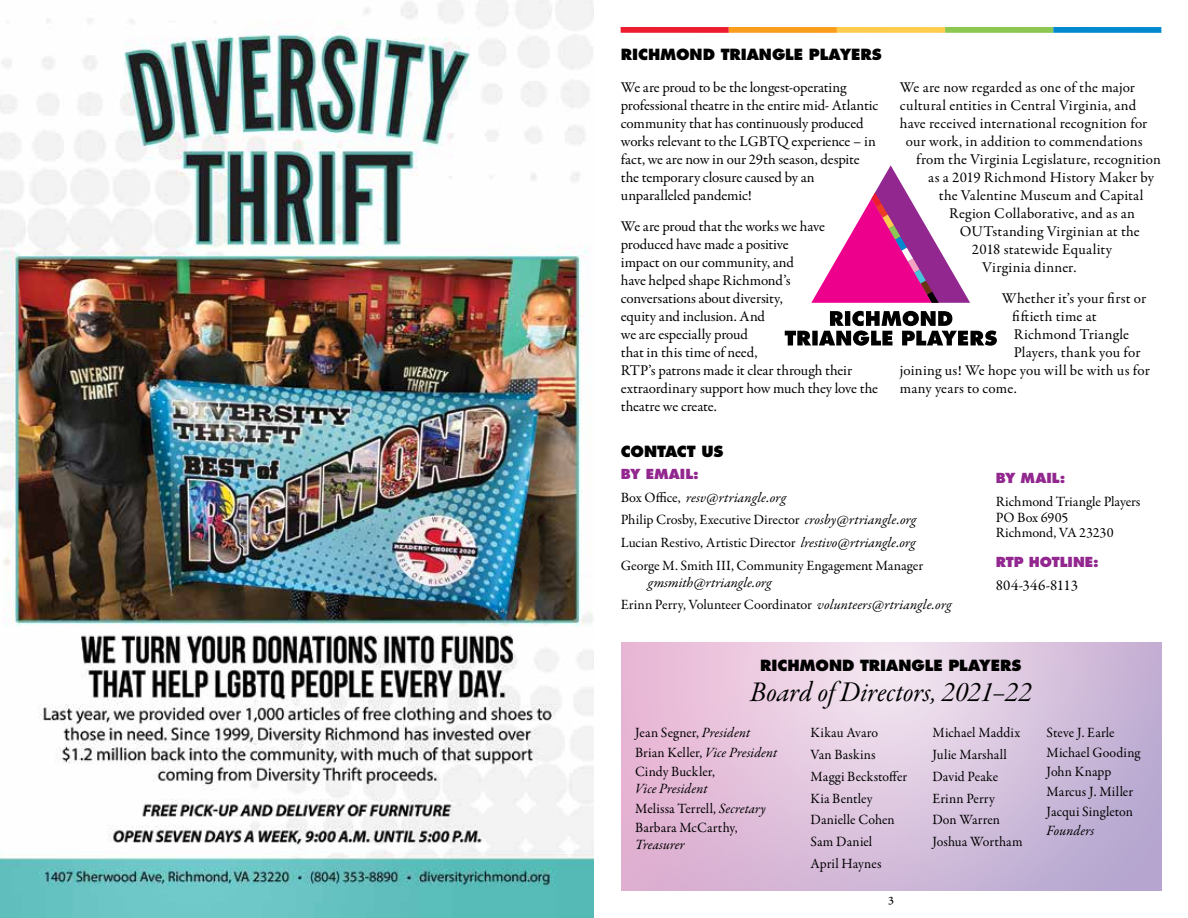
<style>
.page{position:relative;width:1188px;height:918px;background:#fff}
.page>*{position:absolute;margin:0;border:0;box-sizing:border-box;transform-origin:0 0}
.t1{font:28.5px "Garamond Premr Pro It Subh";letter-spacing:.005em;color:#000}
.t2{font:15px/18px "Garamond Premr Pro";color:#000}
.t3{font:800 15px "Futura Std";letter-spacing:-.005em;color:#000}
.t4{font:15px "Garamond Premr Pro";letter-spacing:.02em;color:#000}
.t5{font:15px "Garamond Premr Pro";letter-spacing:.025em;color:#000}
.t6{font:14.25px/21.9px "Garamond Premr Pro";letter-spacing:.005em;color:#000}
.t7{font:italic 14.25px/22.5px "Garamond Premr Pro";color:#000}
.t8{font:800 13.5px "Futura Std";letter-spacing:-.005em;color:#92278f}
.t9{font:12px "Garamond Premr Pro Capt";color:#000}
.s1{font-style:italic}
.s2{font-style:normal}
</style>
<div class="page">
<div style="left:729px;top:27px;width:108px;height:6px;background:#f99d1c"></div>
<div style="left:621px;top:27px;width:108px;height:6px;background:#ed1c2f"></div>
<div style="left:837px;top:27px;width:108px;height:6px;background:#ffcc4e"></div>
<div style="left:945px;top:27px;width:108px;height:6px;background:#8bc751"></div>
<div style="left:1053px;top:27px;width:108px;height:6px;background:#0089cf"></div>
<svg style="left:622px;top:643px;width:540px;height:248px;background:#dac0dc"></svg>
<svg style="left:785px;top:311px;width:212px;height:35px"></svg>
<svg style="left:811px;top:165px;width:159px;height:138px"></svg>
<img style="left:0;top:0;width:594px;height:918px">
<p class="t3" style="left:621px;top:45px;width:263px">RICHMOND TRIANGLE PLAYERS</p>
<p class="t2" style="left:621px;top:79px;width:259px">We are proud to be the longest-operating professional theatre in the entire mid- Atlantic community that has continuously produced works relevant to the LGBTQ experience – in fact, we are now in our 29th season, despite the temporary closure caused by an unparalleled pandemic!</p>
<p class="t2" style="left:621px;top:218px;width:259px">We are proud that the works we have produced have made a positive<br>impact on our community, and<br>have helped shape Richmond’s<br>conversations about diversity,<br>equity and inclusion. And<br>we are especially proud<br>that in this time of need,<br>RTP’s patrons made it clear through their extraordinary support how much they love the theatre we create.</p>
<p class="t2" style="left:900px;top:79px;width:237px">We are now regarded as one of the major</p>
<p class="t2" style="left:900px;top:97px;width:238px">cultural entities in Central Virginia, and</p>
<p class="t2" style="left:900px;top:115px;width:249px">have received international recognition for</p>
<p class="t2" style="left:906px;top:133px;width:238px">our work, in addition to commendations</p>
<p class="t2" style="left:916px;top:151px;width:246px">from the Virginia Legislature, recognition</p>
<p class="t2" style="left:928px;top:169px;width:227px">as a 2019 Richmond History Maker by</p>
<p class="t2" style="left:939px;top:187px;width:206px">the Valentine Museum and Capital</p>
<p class="t2" style="left:949px;top:205px;width:187px">Region Collaborative, and as an</p>
<p class="t4" style="left:960px;top:222px;width:182px">OUTstanding Virginian at the</p>
<p class="t2" style="left:972px;top:241px;width:142px">2018 statewide Equality</p>
<p class="t5" style="left:982px;top:258px;width:96px">Virginia dinner.</p>
<p class="t2" style="left:1002px;top:290px;width:146px">Whether it’s your first or</p>
<p class="t2" style="left:1012px;top:308px;width:86px">fiftieth time at</p>
<p class="t2" style="left:1014px;top:326px;width:117px">Richmond Triangle</p>
<p class="t2" style="left:1014px;top:344px;width:128px">Players, thank you for</p>
<p class="t2" style="left:900px;top:362px;width:251px">joining us! We hope you will be with us for</p>
<p class="t2" style="left:900px;top:380px;width:118px">many years to come.</p>
<p class="t3" style="left:621px;top:441px;width:104px">CONTACT US</p>
<p class="t8" style="left:621px;top:466px;width:79px">BY EMAIL:</p>
<p class="t6" style="left:621px;top:486px;width:304px;line-height:22.8px">Box Office, <span class="s1">resv@rtriangle.org<br></span>Philip Crosby, Executive Director <span class="s1">crosby@rtriangle.org </span>Lucian Restivo, Artistic Director <span class="s1">lrestivo@rtriangle.org </span>George M. Smith III, Community Engagement Manager</p>
<p class="t7" style="left:621px;top:572px;width:332px;text-indent:27px">gmsmith@rtriangle.org<br><span class="s2">Erinn Perry, Volunteer Coordinator</span> volunteers@rtriangle.org</p>
<p class="t8" style="left:996px;top:470px;width:71px">BY MAIL:</p>
<p class="t6" style="left:996px;top:494px;width:146px;line-height:15.8px">Richmond Triangle Players<br>PO Box 6905<br>Richmond, VA 23230</p>
<p class="t8" style="left:996px;top:554px;width:105px">RTP HOTLINE:</p>
<p class="t2" style="left:996px;top:576px;width:84px">804-346-8113</p>
<p class="t3" style="left:760px;top:656px;width:263px">RICHMOND TRIANGLE PLAYERS</p>
<h1 class="t1" style="left:750px;top:675px;width:283px">Board of Directors, 2021–22</h1>
<p class="t6" style="left:635px;top:723px;width:144px;line-height:19.8px">Jean Segner, <span class="s1">President<br></span>Brian Keller, <span class="s1">Vice President<br></span>Cindy Buckler,</p>
<p class="t6" style="left:635px;top:779px;width:132px;line-height:19.8px"><span class="s1">Vice President<br></span>Melissa Terrell, <span class="s1">Secretary<br></span>Barbara McCarthy,</p>
<p class="t7" style="left:635px;top:834px;width:51px">Treasurer</p>
<p class="t6" style="left:811px;top:722px;width:98px">Kikau Avaro<br>Van Baskins<br>Maggi Beckstoffer<br>Kia Bentley<br>Danielle Cohen<br>Sam Daniel<br>April Haynes</p>
<p class="t9" style="left:888px;top:893px;width:7px">3</p>
<p class="t6" style="left:932px;top:722px;width:92px">Michael Maddix<br>Julie Marshall<br>David Peake<br>Erinn Perry<br>Don Warren<br>Joshua Wortham</p>
<p class="t6" style="left:1047px;top:723px;width:95px;line-height:19.8px">Steve J. Earle<br>Michael Gooding<br>John Knapp<br>Marcus J. Miller<br>Jacqui Singleton</p>
<p class="t7" style="left:1047px;top:821px;width:49px">Founders</p>
</div>
